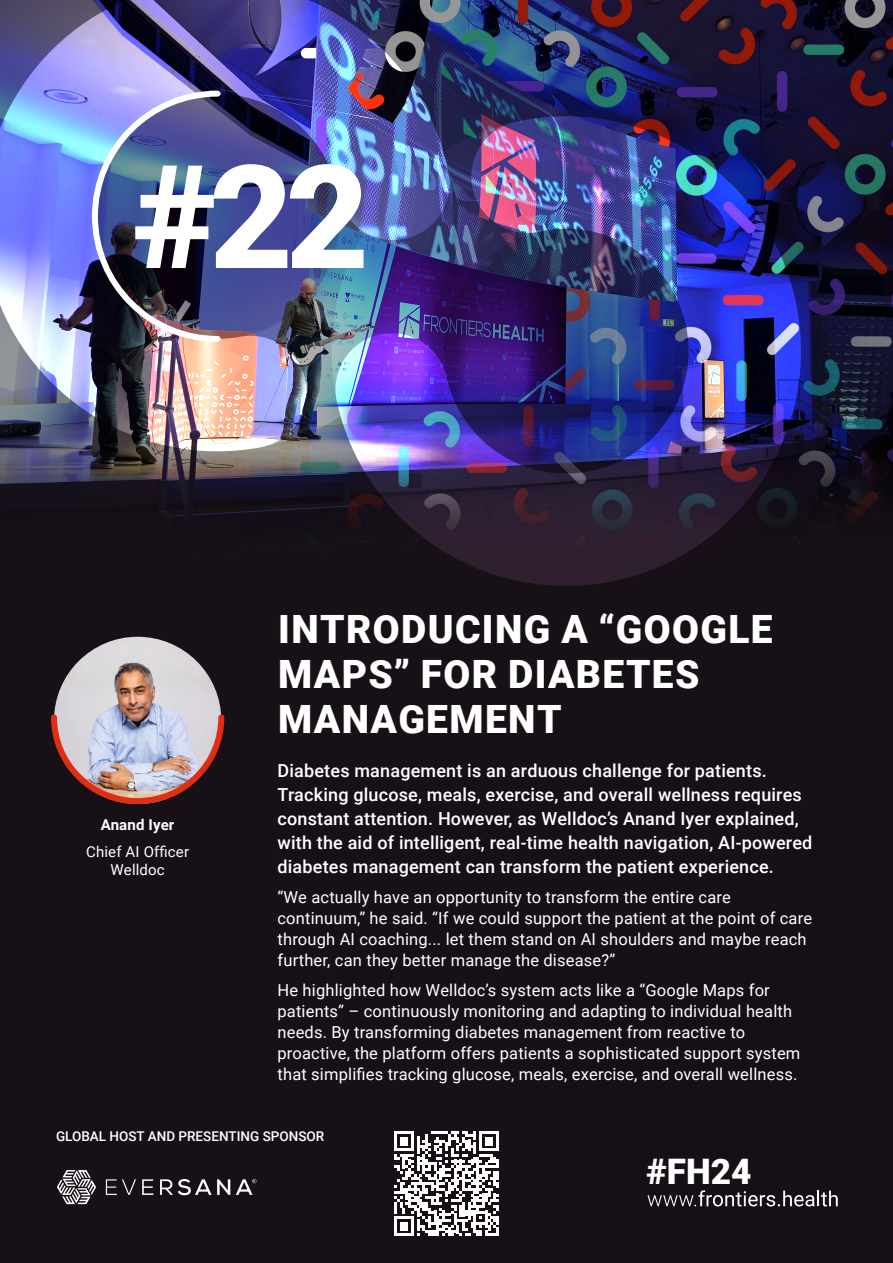
<style>
.page{position:relative;width:893px;height:1263px;background:#fff}
.page>*{position:absolute;margin:0;border:0;box-sizing:border-box;transform-origin:0 0}
.t1{font:900 144px "Roboto";color:#fff}
.t2{font:900 39px/45px "Roboto";letter-spacing:.035em;color:#fff}
.t3{font:900 35.1px "Roboto";color:#fff}
.t4{font:500 18px/24px "Roboto";letter-spacing:.01em;color:#fff}
.t5{font:16.5px/21px "Roboto";letter-spacing:.01em;color:#fff}
.t6{font:15px/18px "Roboto";letter-spacing:.01em;color:#fff;text-align:center}
.t7{font:700 15px "Roboto";letter-spacing:.01em;color:#fff}
.t8{font:500 13.5px "Roboto";color:#fff}
</style>
<div class="page">
<img style="left:0;top:0;width:893px;height:1263px">
<div style="left:287px;top:668px;width:606px;height:595px;background:#171017"></div>
<img style="left:0;top:0;width:454px;height:471px">
<img style="left:330px;top:94px;width:493px;height:497px">
<img style="left:89px;top:88px;width:135px;height:257px">
<img style="left:54px;top:637px;width:167px;height:167px;border-radius:84px">
<img style="left:48px;top:711px;width:179px;height:96px">
<svg style="left:647px;top:1190px;width:191px;height:16px;background:#504b50"></svg>
<svg style="left:106px;top:1179px;width:30px;height:16px"></svg>
<svg style="left:142px;top:1179px;width:11px;height:16px"></svg>
<svg style="left:160px;top:1179px;width:70px;height:16px"></svg>
<svg style="left:57px;top:1170px;width:39px;height:34px"></svg>
<svg style="left:236px;top:1179px;width:20px;height:16px"></svg>
<svg style="left:394px;top:1131px;width:105px;height:105px"></svg>
<h1 class="t1" style="left:133px;top:116px;width:238px">#22</h1>
<p class="t7" style="left:101px;top:814px;width:75px">Anand Iyer</p>
<p class="t6" style="left:86px;top:842px;width:104px">Chief AI Officer<br>Welldoc</p>
<h2 class="t2" style="left:278px;top:605px;width:496px">INTRODUCING A “GOOGLE<br>MAPS” FOR DIABETES<br>MANAGEMENT</h2>
<p class="t4" style="left:278px;top:758px;width:536px">Diabetes management is an arduous challenge for patients.<br>Tracking glucose, meals, exercise, and overall wellness requires constant attention. However, as Welldoc’s Anand Iyer explained, with the aid of intelligent, real-time health navigation, AI-powered diabetes management can transform the patient experience.</p>
<p class="t5" style="left:278px;top:886px;width:536px">“We actually have an opportunity to transform the entire care continuum,” he said. “If we could support the patient at the point of care through AI coaching... let them stand on AI shoulders and maybe reach further, can they better manage the disease?”</p>
<p class="t5" style="left:278px;top:979px;width:524px">He highlighted how Welldoc’s system acts like a “Google Maps for patients” – continuously monitoring and adapting to individual health needs. By transforming diabetes management from reactive to proactive, the platform offers patients a sophisticated support system that simplifies tracking glucose, meals, exercise, and overall wellness.</p>
<p class="t8" style="left:56px;top:1127px;width:270px">GLOBAL HOST AND PRESENTING SPONSOR</p>
<h3 class="t3" style="left:646px;top:1147px;width:107px">#FH24</h3>
</div>
